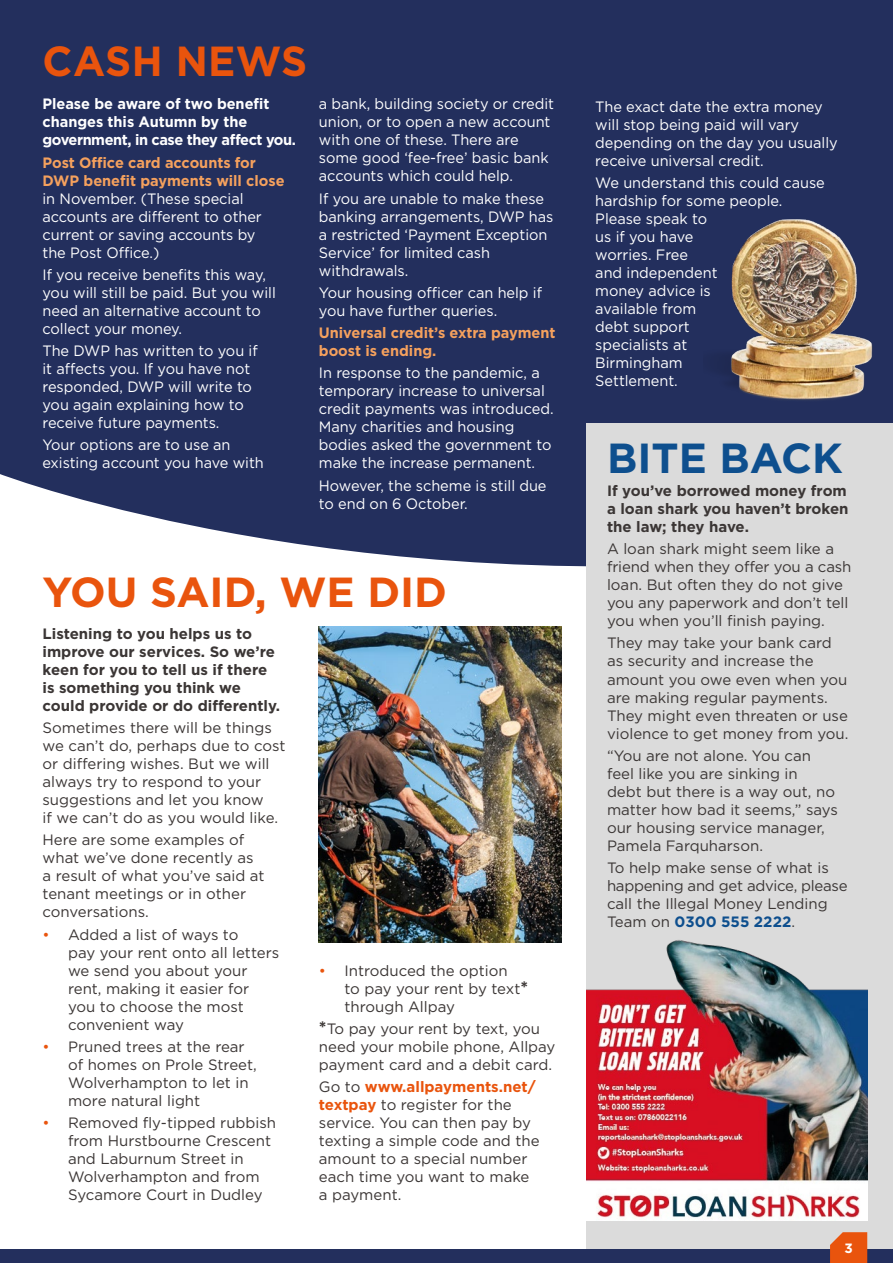
<style>
.page{position:relative;width:893px;height:1263px;background:#fff}
.page>*{position:absolute;margin:0;border:0;box-sizing:border-box;transform-origin:0 0}
.t1{font:700 42px "Gotham";color:#e9540d}
.t2{font:700 42px "Gotham";color:#0e4f8e}
.t3{font:15px/18px "Gotham";color:#3b3635}
.t4{font:15px/18px "Gotham";letter-spacing:-.005em;color:#fff}
.t5{font:700 15px/18px "Gotham";color:#3b3635}
.t6{font:700 15px/18px "Gotham";letter-spacing:-.005em;color:#f5a15d}
.t7{font:700 15px/18px "Gotham";letter-spacing:-.005em;color:#fff}
.t8{font:700 13.5px "Gotham";color:#fff}
.s1{color:#e9540d}
.s2{font-weight:700;font-size:18px}
.s3{font-weight:700;color:#e9540d}
.s4{font-weight:700;color:#0e4f8e}
</style>
<div class="page">
<div style="left:0;top:0;width:893px;height:913px;background:#232f5d"></div>
<svg style="left:0;top:474px;width:587px;height:775px"></svg>
<img style="left:319px;top:627px;width:242px;height:315px">
<div style="left:587px;top:423px;width:306px;height:826px;background:#dbdbdb"></div>
<img style="left:587px;top:940px;width:280px;height:280px">
<div style="left:0;top:1249px;width:893px;height:14px;background:#232f5d"></div>
<svg style="left:830px;top:1232px;width:37px;height:31px"></svg>
<img style="left:724px;top:219px;width:149px;height:181px">
<h1 class="t1" style="left:43px;top:33px;width:266px">CASH NEWS</h1>
<p class="t7" style="left:43px;top:95px;width:255px">Please be aware of two benefit changes this Autumn by the government, in case they affect you.</p>
<p class="t6" style="left:43px;top:153px;width:244px">Post Office card accounts for<br>DWP benefit payments will close</p>
<p class="t4" style="left:43px;top:189px;width:221px">in November. (These special accounts are different to other current or saving accounts by the Post Office.)</p>
<p class="t4" style="left:43px;top:265px;width:235px">If you receive benefits this way, you will still be paid. But you will need an alternative account to collect your money.</p>
<p class="t4" style="left:43px;top:341px;width:217px">The DWP has written to you if it affects you. If you have not responded, DWP will write to you again explaining how to receive future payments.</p>
<p class="t4" style="left:43px;top:436px;width:223px">Your options are to use an existing account you have with</p>
<p class="t4" style="left:319px;top:95px;width:237px">a bank, building society or credit union, or to open a new account with one of these. There are some good ‘fee-free’ basic bank accounts which could help.</p>
<p class="t4" style="left:319px;top:189px;width:236px">If you are unable to make these banking arrangements, DWP has a restricted ‘Payment Exception<br>Service’ for limited cash withdrawals.</p>
<p class="t4" style="left:319px;top:283px;width:225px">Your housing officer can help if you have further queries.</p>
<p class="t6" style="left:319px;top:324px;width:238px">Universal credit’s extra payment boost is ending.</p>
<p class="t4" style="left:319px;top:364px;width:236px">In response to the pandemic, a temporary increase to universal credit payments was introduced.<br>Many charities and housing bodies asked the government to make the increase permanent.</p>
<p class="t4" style="left:319px;top:476px;width:229px">However, the scheme is still due to end on 6 October.</p>
<h1 class="t1" style="left:43px;top:564px;width:406px">YOU SAID, WE DID</h1>
<p class="t5" style="left:43px;top:624px;width:239px">Listening to you helps us to improve our services. So we’re keen for you to tell us if there is something you think we could provide or do differently.</p>
<p class="t3" style="left:43px;top:718px;width:244px">Sometimes there will be things we can’t do, perhaps due to cost or differing wishes. But we will always try to respond to your suggestions and let you know<br>if we can’t do as you would like.</p>
<p class="t3" style="left:43px;top:831px;width:224px">Here are some examples of what we’ve done recently as a result of what you’ve said at tenant meetings or in other conversations.</p>
<p class="t3" style="left:68px;top:925px;width:213px;text-indent:-26px"><span class="s1">•</span> Added a list of ways to<br>pay your rent onto all letters we send you about your rent, making it easier for you to choose the most convenient way</p>
<p class="t3" style="left:68px;top:1037px;width:190px;text-indent:-26px"><span class="s1">•</span> Pruned trees at the rear of homes on Prole Street,<br>Wolverhampton to let in more natural light</p>
<p class="t3" style="left:68px;top:1113px;width:210px;text-indent:-26px"><span class="s1">•</span> Removed fly-tipped rubbish from Hurstbourne Crescent and Laburnum Street in<br>Wolverhampton and from<br>Sycamore Court in Dudley</p>
<p class="t3" style="left:344px;top:961px;width:185px;text-indent:-26px"><span class="s1">•</span> Introduced the option<br>to pay your rent by text<span class="s2">* </span>through Allpay</p>
<p class="t3" style="left:319px;top:1019px;width:238px"><span class="s2">*</span>To pay your rent by text, you need your mobile phone, Allpay payment card and a debit card.</p>
<p class="t3" style="left:319px;top:1077px;width:222px">Go to <span class="s3">www.allpayments.net/ textpay</span> to register for the service. You can then pay by texting a simple code and the amount to a special number each time you want to make a payment.</p>
<p class="t4" style="left:595px;top:97px;width:244px">The exact date the extra money will stop being paid will vary depending on the day you usually receive universal credit.</p>
<p class="t4" style="left:595px;top:174px;width:231px">We understand this could cause hardship for some people.<br>Please speak to<br>us if you have<br>worries. Free<br>and independent<br>money advice is<br>available from<br>debt support<br>specialists at<br>Birmingham<br>Settlement.</p>
<h1 class="t2" style="left:607px;top:431px;width:237px">BITE BACK</h1>
<p class="t5" style="left:607px;top:482px;width:243px;text-align:justify">If you’ve borrowed money from a loan shark you haven’t broken the law; they have.</p>
<p class="t3" style="left:607px;top:540px;width:246px">A loan shark might seem like a friend when they offer you a cash loan. But often they do not give you any paperwork and don’t tell you when you’ll finish paying.</p>
<p class="t3" style="left:607px;top:634px;width:243px">They may take your bank card as security and increase the amount you owe even when you are making regular payments.<br>They might even threaten or use violence to get money from you.</p>
<p class="t3" style="left:607px;top:746px;width:232px">“You are not alone. You can feel like you are sinking in<br>debt but there is a way out, no matter how bad it seems,” says our housing service manager,<br>Pamela Farquharson.</p>
<p class="t3" style="left:607px;top:858px;width:242px">To help make sense of what is happening and get advice, please call the Illegal Money Lending<br>Team on <span class="s4">0300 555 2222</span>.</p>
<p class="t8" style="left:844px;top:1239px;width:10px">3</p>
</div>
